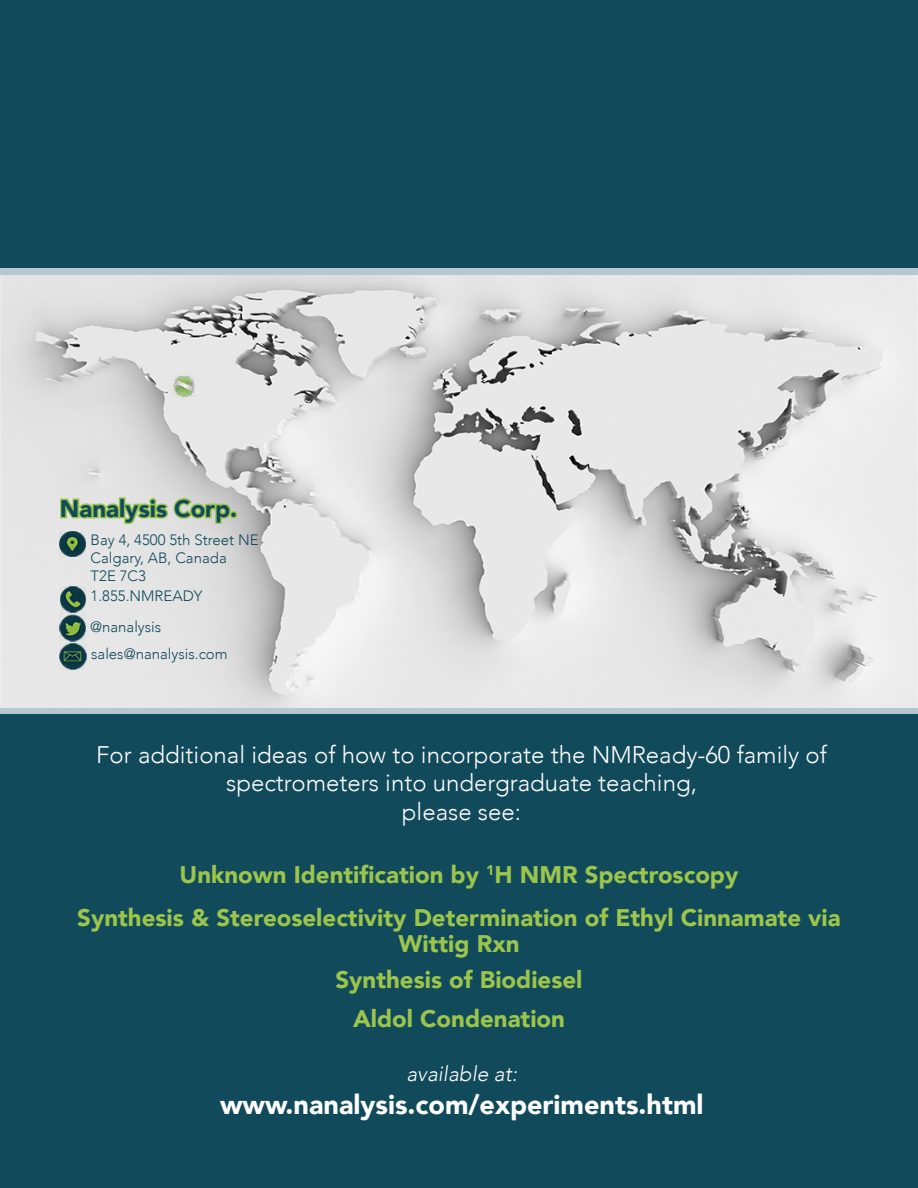
<style>
.page{position:relative;width:918px;height:1188px;background:#fff}
.page>*{position:absolute;margin:0;border:0;box-sizing:border-box;transform-origin:0 0}
.t1{font:900 27px "Avenir";color:#fff}
.t2{font:900 24px/43.5px "Avenir";color:#9cc54c;text-align:center}
.t3{font:300 24px/28.5px "Avenir";color:#fff;text-align:center}
.t4{font:900 24px "Avenir";color:#114a5b}
.t5{font:italic 300 21px "Avenir";color:#fff}
.t6{font:300 15px/18px "Avenir";color:#114a5b}
</style>
<div class="page">
<img style="left:1px;top:274px;width:917px;height:434px">
<img style="left:59px;top:614px;width:26px;height:27px">
<img style="left:60px;top:586px;width:26px;height:26px">
<img style="left:60px;top:532px;width:25px;height:25px">
<img style="left:60px;top:643px;width:26px;height:26px">
<svg style="left:59px;top:494px;width:181px;height:38px;background:#c6d4aa"></svg>
<svg style="left:1px;top:708px;width:917px;height:7px;background:#9db6bd"></svg>
<div style="left:0;top:715px;width:918px;height:473px;background:#114a5b"></div>
<div style="left:0;top:244px;width:918px;height:30px;background:#b5c8ce"></div>
<div style="left:0;top:0;width:918px;height:268px;background:#114a5b"></div>
<img style="left:171px;top:373px;width:23px;height:27px">
<p class="t4" style="left:60px;top:488px;width:179px">Nanalysis Corp.</p>
<p class="t6" style="left:91px;top:531px;width:170px">Bay 4, 4500 5th Street NE<br>Calgary, AB, Canada<br>T2E 7C3</p>
<p class="t6" style="left:90px;top:581px;width:114px;line-height:30.9px">1.855.NMREADY @nanalysis</p>
<p class="t6" style="left:91px;top:645px;width:138px">sales@nanalysis.com</p>
<p class="t3" style="left:96px;top:740px;width:732px">For additional ideas of how to incorporate the NMReady-60 family of spectrometers into undergraduate teaching,<br>please see:</p>
<p class="t2" style="left:77px;top:852px;width:765px">Unknown Identification by <sup>1</sup>H NMR Spectroscopy<br>Synthesis &amp; Stereoselectivity Determination of Ethyl Cinnamate via</p>
<p class="t2" style="left:335px;top:925px;width:249px;line-height:36px">Wittig Rxn<br>Synthesis of Biodiesel</p>
<p class="t2" style="left:353px;top:996px;width:213px">Aldol Condenation</p>
<p class="t5" style="left:406px;top:1061px;width:112px">available at:</p>
<p class="t1" style="left:220px;top:1081px;width:485px">www.nanalysis.com/experiments.html</p>
</div>
